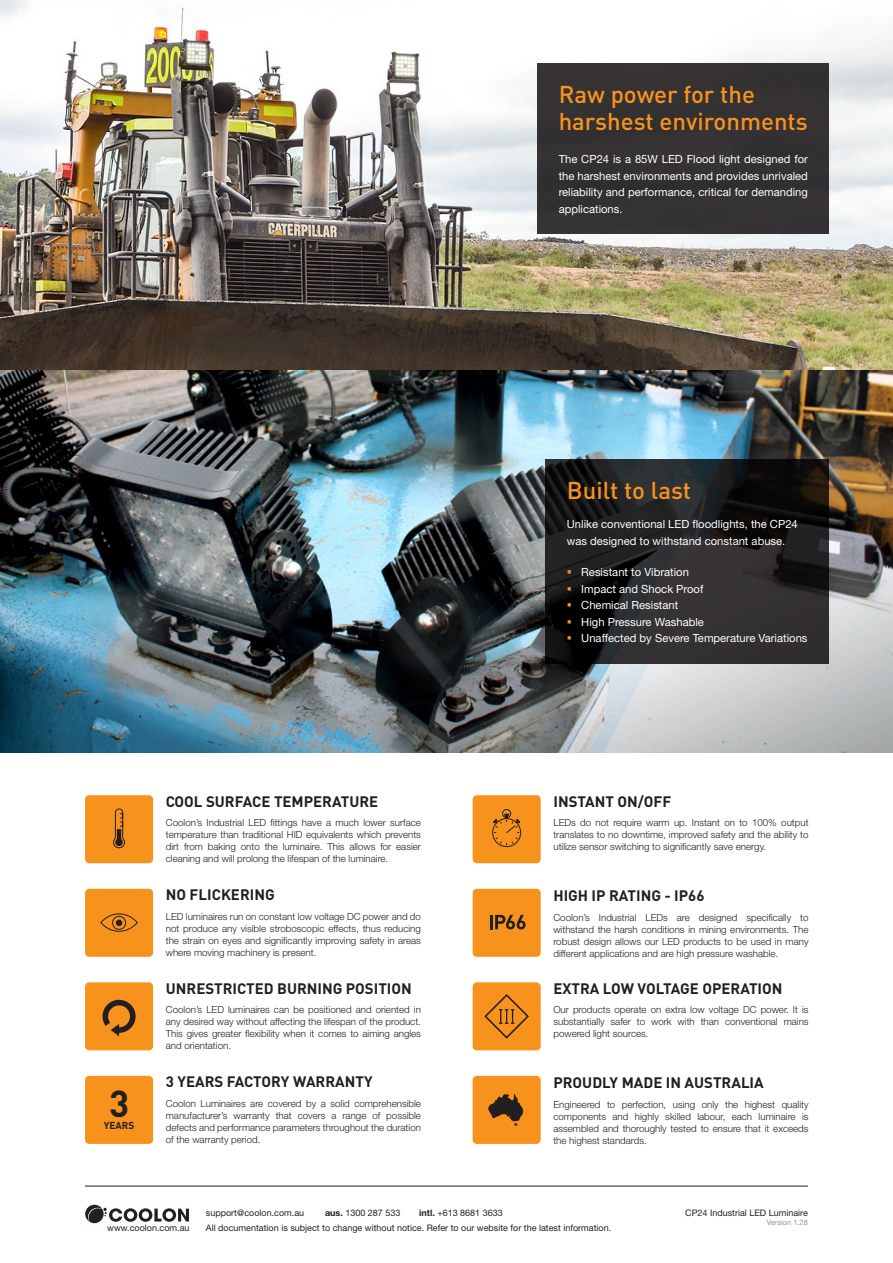
<style>
.page{position:relative;width:893px;height:1263px;background:#fff}
.page>*{position:absolute;margin:0;border:0;box-sizing:border-box;transform-origin:0 0}
.t1{font:700 37.05px "DIN Pro";color:#231f20}
.t2{font:500 24px "DIN Pro";color:#f7931d}
.icon_ft_-_subhead{font:700 15px "DIN Pro";color:#231f20}
.key_ft_-_body{font:11.25px/16.5px "Helvetica Neue LT Std";color:#fff}
.t3{font:700 10.05px "DIN Pro";color:#231f20}
.icon_ft_-_body{font:300 9.75px/12px "Helvetica Neue LT Std";color:#231f20;text-align:justify}
.t4{font:9px/15.1px "Helvetica Neue LT Std";color:#231f20}
.t5{font:7.5px "Helvetica Neue LT Std";color:#939598}
.s1{font-weight:700}
</style>
<div class="page">
<hr style="left:85px;top:1186px;width:723px;height:1px;background:#231f20">
<svg style="left:85px;top:1205px;width:104px;height:18px"></svg>
<img style="left:0;top:0;width:893px;height:753px">
<div style="left:85px;top:795px;width:68px;height:68px;background:#f7931d;border-radius:4px"></div>
<svg style="left:113px;top:808px;width:12px;height:40px"></svg>
<div style="left:85px;top:889px;width:68px;height:68px;background:#f7931d;border-radius:4px"></div>
<div style="left:85px;top:982px;width:68px;height:68px;background:#f7931d;border-radius:4px"></div>
<svg style="left:100px;top:913px;width:38px;height:19px"></svg>
<div style="left:116px;top:919px;width:6px;height:7px;background:#231f20;border-radius:50%"></div>
<div style="left:473px;top:889px;width:68px;height:68px;background:#f7931d;border-radius:4px"></div>
<hr style="left:490px;top:915px;width:3px;height:14px;background:#231f20">
<svg style="left:495px;top:915px;width:31px;height:14px"></svg>
<svg style="left:103px;top:1000px;width:33px;height:36px"></svg>
<div style="left:473px;top:982px;width:68px;height:68px;background:#f7931d;border-radius:4px"></div>
<div style="left:473px;top:1076px;width:68px;height:68px;background:#f7931d;border-radius:4px"></div>
<div style="left:473px;top:795px;width:68px;height:68px;background:#f7931d;border-radius:4px"></div>
<div style="left:492px;top:818px;width:29px;height:29px;border:1px solid #231f20;border-radius:50%"></div>
<svg style="left:493px;top:809px;width:27px;height:37px"></svg>
<svg style="left:488px;top:1093px;width:35px;height:33px"></svg>
<div style="left:85px;top:1076px;width:68px;height:68px;background:#f7931d;border-radius:4px"></div>
<svg style="left:545px;top:459px;width:284px;height:204px;background:#222122"></svg>
<div style="left:537px;top:64px;width:292px;height:170px;background:#343233"></div>
<svg style="left:484px;top:994px;width:45px;height:45px"></svg>
<svg style="left:568px;top:570px;width:3px;height:4px"></svg>
<svg style="left:568px;top:603px;width:3px;height:4px"></svg>
<svg style="left:568px;top:636px;width:3px;height:4px"></svg>
<p class="t2" style="left:559px;top:78px;width:198px">Raw power for the</p>
<p class="t2" style="left:559px;top:105px;width:251px">harshest environments</p>
<p class="key_ft_-_body" style="left:559px;top:151px;width:251px;text-align:justify">The CP24 is a 85W LED Flood light designed for the harshest environments and provides unrivaled reliability and performance, critical for demanding applications.</p>
<h1 class="t1" style="left:109px;top:1078px;width:22px">3</h1>
<p class="t3" style="left:104px;top:1118px;width:32px">YEARS</p>
<p class="icon_ft_-_subhead" style="left:166px;top:791px;width:214px">COOL SURFACE TEMPERATURE</p>
<p class="icon_ft_-_body" style="left:166px;top:817px;width:257px">Coolon’s Industrial LED fittings have a much lower surface temperature than traditional HID equivalents which prevents dirt from baking onto the luminaire. This allows for easier cleaning and will prolong the lifespan of the luminaire.</p>
<p class="icon_ft_-_subhead" style="left:166px;top:885px;width:110px">NO FLICKERING</p>
<p class="icon_ft_-_body" style="left:166px;top:910px;width:257px">LED luminaires run on constant low voltage DC power and do not produce any visible stroboscopic effects, thus reducing the strain on eyes and significantly improving safety in areas where moving machinery is present.</p>
<p class="icon_ft_-_subhead" style="left:166px;top:978px;width:248px">UNRESTRICTED BURNING POSITION</p>
<p class="icon_ft_-_body" style="left:166px;top:1004px;width:257px">Coolon’s LED luminaires can be positioned and oriented in any desired way without affecting the lifespan of the product.<br>This gives greater flexibility when it comes to aiming angles and orientation.</p>
<p class="icon_ft_-_subhead" style="left:166px;top:1072px;width:208px">3 YEARS FACTORY WARRANTY</p>
<p class="icon_ft_-_body" style="left:166px;top:1097px;width:257px">Coolon Luminaires are covered by a solid comprehensible manufacturer’s warranty that covers a range of possible defects and performance parameters throughout the duration of the warranty period.</p>
<p class="t2" style="left:567px;top:474px;width:126px">Built to last</p>
<p class="key_ft_-_body" style="left:567px;top:516px;width:233px">Unlike conventional LED floodlights, the CP24 was designed to withstand constant abuse.</p>
<p class="key_ft_-_body" style="left:581px;top:564px;width:109px">Resistant to Vibration</p>
<p class="key_ft_-_body" style="left:581px;top:580px;width:124px">Impact and Shock Proof</p>
<p class="key_ft_-_body" style="left:581px;top:597px;width:99px">Chemical Resistant</p>
<p class="key_ft_-_body" style="left:581px;top:613px;width:124px">High Pressure Washable</p>
<p class="key_ft_-_body" style="left:581px;top:630px;width:228px">Unaffected by Severe Temperature Variations</p>
<p class="icon_ft_-_subhead" style="left:553px;top:791px;width:119px">INSTANT ON/OFF</p>
<p class="icon_ft_-_body" style="left:553px;top:817px;width:257px">LEDs do not require warm up. Instant on to 100% output translates to no downtime, improved safety and the ability to utilize sensor switching to significantly save energy.</p>
<p class="icon_ft_-_subhead" style="left:553px;top:885px;width:153px">HIGH IP RATING - IP66</p>
<p class="icon_ft_-_body" style="left:553px;top:911px;width:257px">Coolon’s Industrial LEDs are designed specifically to withstand the harsh conditions in mining environments. The robust design allows our LED products to be used in many different applications and are high pressure washable.</p>
<p class="icon_ft_-_subhead" style="left:553px;top:978px;width:231px">EXTRA LOW VOLTAGE OPERATION</p>
<p class="icon_ft_-_body" style="left:553px;top:1004px;width:257px">Our products operate on extra low voltage DC power. It is substantially safer to work with than conventional mains powered light sources.</p>
<p class="icon_ft_-_subhead" style="left:553px;top:1073px;width:212px">PROUDLY MADE IN AUSTRALIA</p>
<p class="icon_ft_-_body" style="left:553px;top:1098px;width:257px">Engineered to perfection, using only the highest quality components and highly skilled labour, each luminaire is assembled and thoroughly tested to ensure that it exceeds the highest standards.</p>
<p class="t4" style="left:107px;top:1220px;width:84px">www.coolon.com.au</p>
<p class="t4" style="left:206px;top:1205px;width:100px">support@coolon.com.au</p>
<p class="t4" style="left:325px;top:1205px;width:77px"><span class="s1">aus.</span> 1300 287 533</p>
<p class="t4" style="left:206px;top:1205px;width:407px;text-indent:213px"><span class="s1">intl.</span> +613 8681 3633<br>All documentation is subject to change without notice. Refer to our website for the latest information.</p>
<p class="t4" style="left:685px;top:1205px;width:124px">CP24 Industrial LED Luminaire</p>
<p class="t5" style="left:767px;top:1218px;width:43px">Version 1.28</p>
</div>
